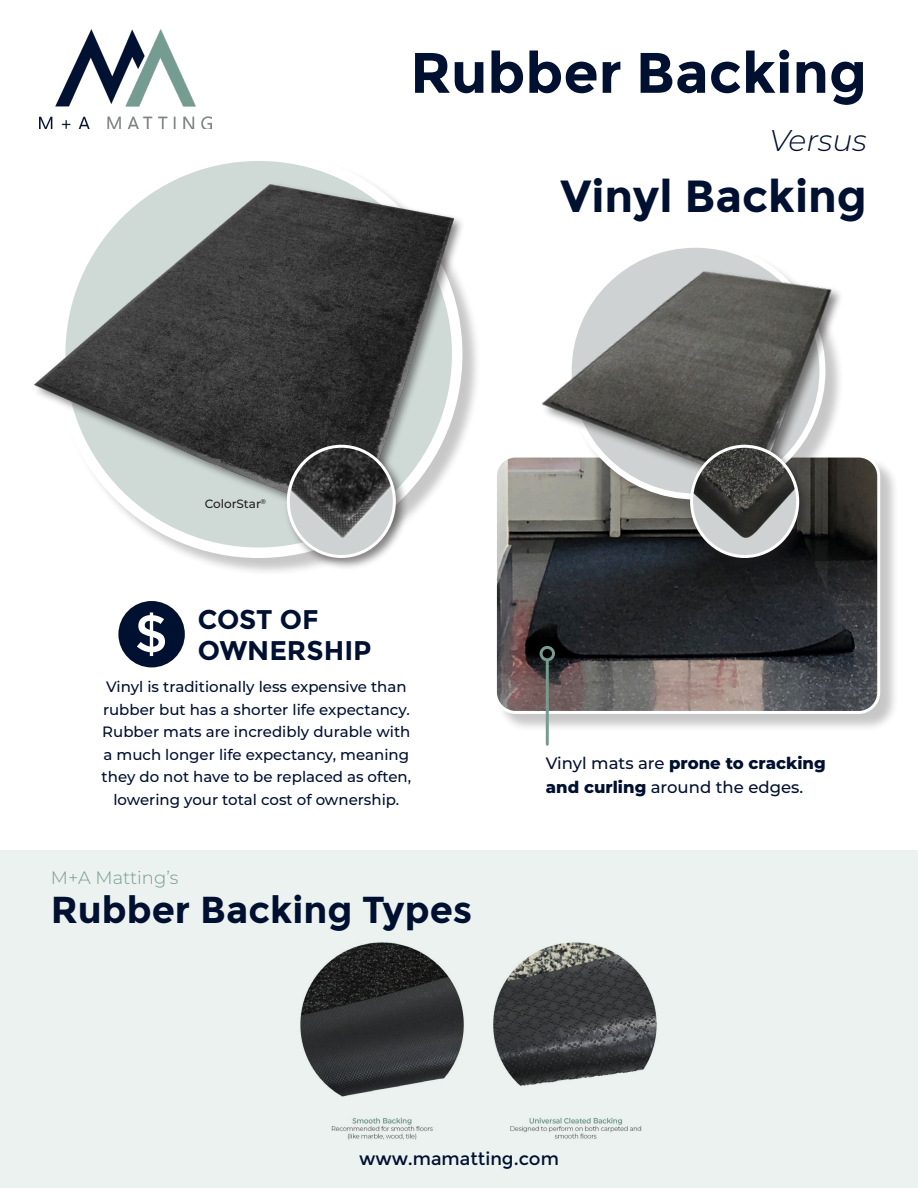
<style>
.page{position:relative;width:918px;height:1188px;background:#fff}
.page>*{position:absolute;margin:0;border:0;box-sizing:border-box;transform-origin:0 0}
.t1{font:700 57px "Montserrat";color:#001030}
.t2{font:52.5px "Montserrat";color:#fff}
.t3{font:700 45px "Montserrat";color:#001030}
.t4{font:700 37.5px "Montserrat";color:#001030}
.t5{font:italic 300 30px "Montserrat";color:#001030}
.t6{font:700 27px "Montserrat";color:#001030}
.t7{font:18px "Montserrat";color:#001030}
.t8{font:300 18px "Montserrat";color:#759c8f}
.t9{font:500 16.5px/24px "Montserrat";color:#001030}
.t10{font:500 15px/22.5px "Montserrat";color:#001030;text-align:center}
.t11{font:500 12px "Montserrat";color:#231f20}
.s1{font-weight:800}
</style>
<div class="page">
<div style="left:0;top:850px;width:918px;height:338px;background:#ecf2f0"></div>
<div style="left:496px;top:457px;width:403px;height:276px;background:#231f20;opacity:.25"></div>
<img style="left:496px;top:457px;width:383px;height:255px">
<div style="left:494px;top:455px;width:386px;height:259px;border:3px solid #fff;border-radius:20px"></div>
<div style="left:57px;top:153px;width:424px;height:424px;background:#231f20;opacity:.25"></div>
<svg style="left:60px;top:156px;width:397px;height:397px;fill:#cfdad6"></svg>
<div style="left:32px;top:181px;width:433px;height:351px;background:#231f20;opacity:.55"></div>
<img style="left:35px;top:184px;width:419px;height:337px">
<img style="left:538px;top:247px;width:305px;height:268px">
<img style="left:40px;top:29px;width:172px;height:100px">
<div style="left:540px;top:646px;width:15px;height:15px;border:3px solid #759c8f;border-radius:50%"></div>
<hr style="left:546px;top:661px;width:3px;height:83px;background:#759c8f">
<div style="left:687px;top:441px;width:125px;height:130px;background:#231f20;opacity:.55"></div>
<div style="left:690px;top:445px;width:109px;height:113px;border:3px solid #fff;border-radius:50%"></div>
<img style="left:693px;top:448px;width:103px;height:106px">
<div style="left:283px;top:441px;width:126px;height:130px;background:#231f20;opacity:.55"></div>
<div style="left:287px;top:445px;width:109px;height:113px;border:3px solid #fff;border-radius:50%"></div>
<img style="left:290px;top:448px;width:103px;height:101px">
<div style="left:118px;top:601px;width:67px;height:66px;background:#001030;border-radius:50%"></div>
<img style="left:300px;top:942px;width:357px;height:198px">
<p class="t1" style="left:410px;top:39px;width:458px">Rubber Backing</p>
<p class="t5" style="left:770px;top:120px;width:99px">Versus</p>
<p class="t3" style="left:560px;top:169px;width:308px">Vinyl Backing</p>
<p class="t11" style="left:205px;top:495px;width:63px">ColorStar<sup>®</sup></p>
<p class="t2" style="left:135px;top:603px;width:34px">$</p>
<p class="t6" style="left:198px;top:603px;width:122px">COST OF</p>
<p class="t6" style="left:198px;top:634px;width:175px">OWNERSHIP</p>
<p class="t10" style="left:102px;top:675px;width:311px">Vinyl is traditionally less expensive than rubber but has a shorter life expectancy.<br>Rubber mats are incredibly durable with a much longer life expectancy, meaning they do not have to be replaced as often, lowering your total cost of ownership.</p>
<p class="t8" style="left:51px;top:866px;width:129px">M+A Matting’s</p>
<p class="t4" style="left:51px;top:888px;width:423px">Rubber Backing Types</p>
<p class="t9" style="left:546px;top:750px;width:282px">Vinyl mats are <span class="s1">prone to cracking and curling</span> around the edges.</p>
<p class="t7" style="left:359px;top:1148px;width:201px">www.mamatting.com</p>
</div>
